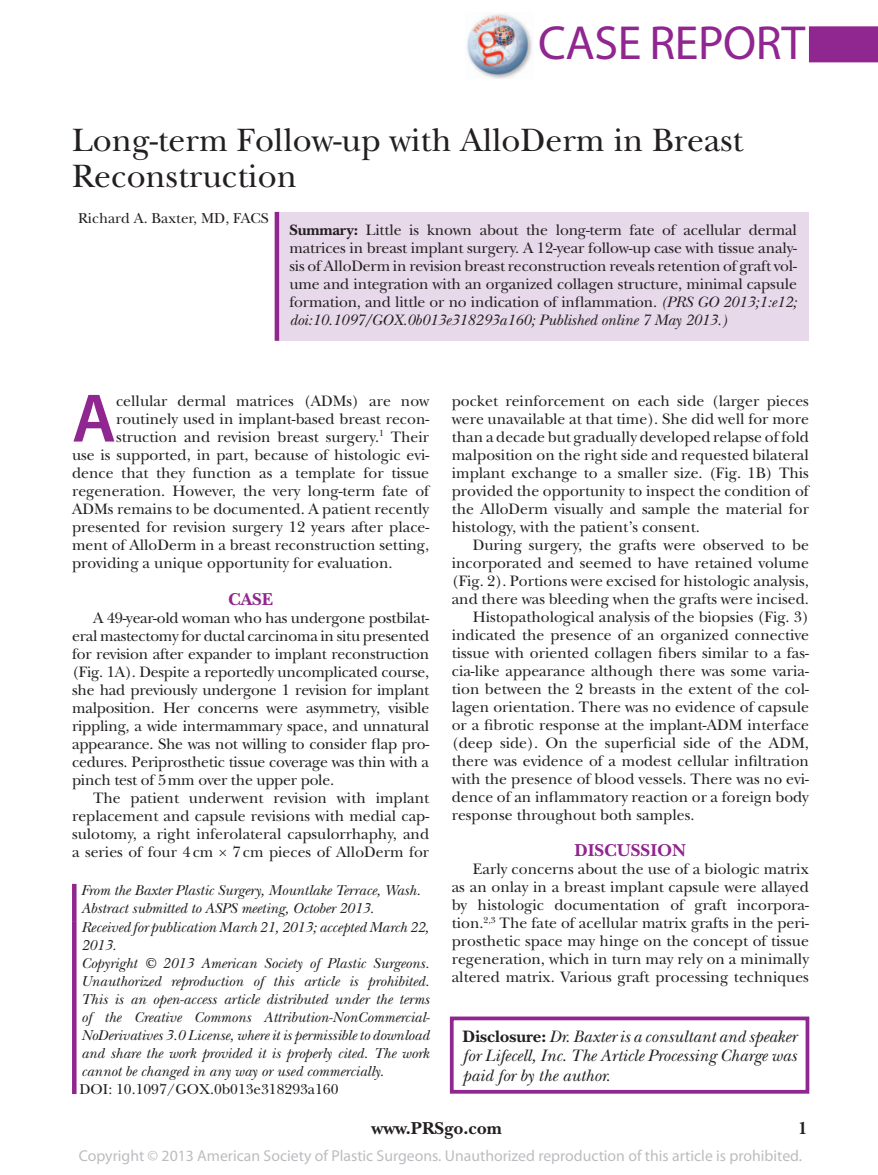
<style>
.page{position:relative;width:878px;height:1175px;background:#fff}
.page>*{position:absolute;margin:0;border:0;box-sizing:border-box;transform-origin:0 0}
.t1{font:600 69.15px "Myriad Pro";color:#90268f}
.t2{font:48px "Myriad Pro";letter-spacing:-.01em;color:#90268f}
.t3{font:33.75px/36px "New Baskerville";color:#231f20}
.t4{font:700 18px "New Baskerville";color:#231f20}
.t5{font:700 18px "New Baskerville";color:#90268f}
.t6{font:italic 17.25px/19.5px "New Baskerville";color:#231f20;text-align:justify}
.t7{font:15.75px/18px "New Baskerville";color:#231f20;text-align:justify}
.t8{font:15.75px "Myriad Pro";color:#bcbdc0}
.t9{font:italic 15px/18.1px "New Baskerville";color:#231f20}
.t10{font:15px "New Baskerville";color:#231f20}
.s1{font-weight:700}
.s2{font-style:italic}
.s3{font-weight:700;font-style:normal}
</style>
<div class="page">
<img style="left:467px;top:12px;width:65px;height:66px">
<div style="left:450px;top:1016px;width:359px;height:77px;border:4px solid #90268f"></div>
<hr style="left:72px;top:884px;width:4px;height:37px;background:#90268f">
<hr style="left:72px;top:921px;width:4px;height:173px;background:#90268f">
<div style="left:277px;top:212px;width:531px;height:129px;background:#e7d8ea"></div>
<div style="left:274px;top:212px;width:5px;height:129px;background:#90268f"></div>
<div style="left:808px;top:26px;width:70px;height:36px;background:#90268f"></div>
<h2 class="t2" style="left:538px;top:14px;width:269px">Case Report</h2>
<h3 class="t3" style="left:72px;top:122px;width:672px">Long-term Follow-up with AlloDerm in Breast<br>Reconstruction</h3>
<p class="t10" style="left:78px;top:209px;width:192px">Richard A. Baxter, MD, FACS</p>
<p class="t7" style="left:289px;top:221px;width:509px"><span class="s1">Summary:</span> Little is known about the long-term fate of acellular dermal matrices in breast implant surgery. A 12-year follow-up case with tissue analy&shy;sis of AlloDerm in revision breast reconstruction reveals retention of graft vol&shy;ume and integration with an organized collagen structure, minimal capsule formation, and little or no indication of inflammation. <span class="s2">(PRS GO 2013;1:e12; doi:10.1097/GOX.0b013e318293a160; Published online 7 May 2013.)</span></p>
<h1 class="t1" style="left:72px;top:374px;width:45px">A</h1>
<p class="t7" style="left:116px;top:391px;width:315px">cellular dermal matrices (ADMs) are now</p>
<p class="t7" style="left:116px;top:409px;width:315px">routinely used in implant-based breast recon-</p>
<p class="t7" style="left:116px;top:427px;width:315px">struction and revision breast surgery.<sup>1</sup> Their</p>
<p class="t7" style="left:72px;top:445px;width:359px">use is supported, in part, because of histologic evi-</p>
<p class="t7" style="left:72px;top:463px;width:358px">dence that they function as a template for tissue</p>
<p class="t7" style="left:72px;top:481px;width:359px">regeneration. However, the very long-term fate of</p>
<p class="t7" style="left:72px;top:499px;width:359px">ADMs remains to be documented. A patient recently</p>
<p class="t7" style="left:72px;top:517px;width:359px">presented for revision surgery 12 years after place-</p>
<p class="t7" style="left:72px;top:535px;width:359px">ment of AlloDerm in a breast reconstruction setting,</p>
<p class="t7" style="left:72px;top:553px;width:322px">providing a unique opportunity for evaluation.</p>
<p class="t5" style="left:228px;top:589px;width:46px">CASE</p>
<p class="t7" style="left:72px;top:609px;width:359px;text-indent:21px">A 49-year-old woman who has undergone postbilat&shy;eral mastectomy for ductal carcinoma in situ presented for revision after expander to implant reconstruction (Fig. 1A). Despite a reportedly uncomplicated course, she had previously undergone 1 revision for implant malposition. Her concerns were asymmetry, visible rippling, a wide intermammary space, and unnatural appearance. She was not willing to consider flap pro&shy;cedures. Periprosthetic tissue coverage was thin with a pinch test of 5mm over the upper pole.</p>
<p class="t7" style="left:72px;top:789px;width:359px;text-indent:21px">The patient underwent revision with implant replacement and capsule revisions with medial cap&shy;sulotomy, a right inferolateral capsulorrhaphy, and a series of four 4cm × 7cm pieces of AlloDerm for</p>
<p class="t9" style="left:81px;top:881px;width:350px">From the Baxter Plastic Surgery, Mountlake Terrace, Wash.<br>Abstract submitted to ASPS meeting, October 2013.<br>Received for publication March 21, 2013; accepted March 22, 2013.<br>Copyright © 2013 American Society of Plastic Surgeons.<br>Unauthorized reproduction of this article is prohibited.<br>This is an open-access article distributed under the terms of the Creative Commons Attribution-NonCommercial-NoDerivatives 3.0 License, where it is permissible to download and share the work provided it is properly cited. The work cannot be changed in any way or used commercially.</p>
<p class="t10" style="left:80px;top:1080px;width:260px">DOI: 10.1097/GOX.0b013e318293a160</p>
<p class="t7" style="left:452px;top:391px;width:359px">pocket reinforcement on each side (larger pieces were unavailable at that time). She did well for more than a decade but gradually developed relapse of fold malposition on the right side and requested bilateral implant exchange to a smaller size. (Fig. 1B) This provided the opportunity to inspect the condition of the AlloDerm visually and sample the material for histology, with the patient’s consent.</p>
<p class="t7" style="left:472px;top:535px;width:337px">During surgery, the grafts were observed to be</p>
<p class="t7" style="left:452px;top:553px;width:358px">incorporated and seemed to have retained volume</p>
<p class="t7" style="left:452px;top:571px;width:358px">(Fig. 2). Portions were excised for histologic analysis,</p>
<p class="t7" style="left:452px;top:589px;width:358px">and there was bleeding when the grafts were incised.</p>
<p class="t7" style="left:472px;top:607px;width:338px">Histopathological analysis of the biopsies (Fig. 3)</p>
<p class="t7" style="left:452px;top:625px;width:359px">indicated the presence of an organized connective</p>
<p class="t7" style="left:452px;top:643px;width:359px">tissue with oriented collagen fibers similar to a fas-</p>
<p class="t7" style="left:452px;top:661px;width:358px">cia-like appearance although there was some varia-</p>
<p class="t7" style="left:452px;top:679px;width:359px">tion between the 2 breasts in the extent of the col-</p>
<p class="t7" style="left:452px;top:697px;width:359px">lagen orientation. There was no evidence of capsule</p>
<p class="t7" style="left:452px;top:715px;width:359px">or a fibrotic response at the implant-ADM interface</p>
<p class="t7" style="left:452px;top:733px;width:359px">(deep side). On the superficial side of the ADM,</p>
<p class="t7" style="left:452px;top:751px;width:358px">there was evidence of a modest cellular infiltration</p>
<p class="t7" style="left:452px;top:769px;width:358px">with the presence of blood vessels. There was no evi-</p>
<p class="t7" style="left:452px;top:787px;width:358px">dence of an inflammatory reaction or a foreign body</p>
<p class="t7" style="left:452px;top:805px;width:244px">response throughout both samples.</p>
<p class="t5" style="left:574px;top:839px;width:113px">DISCUSSION</p>
<p class="t7" style="left:451px;top:859px;width:359px;text-indent:21px">Early concerns about the use of a biologic matrix as an onlay in a breast implant capsule were allayed by histologic documentation of graft incorpora&shy;tion.<sup>2,3</sup> The fate of acellular matrix grafts in the peri&shy;prosthetic space may hinge on the concept of tissue regeneration, which in turn may rely on a minimally altered matrix. Various graft processing techniques</p>
<p class="t6" style="left:462px;top:1026px;width:335px"><span class="s3">Disclosure:</span> Dr. Baxter is a consultant and speaker for Lifecell, Inc. The Article Processing Charge was paid for by the author.</p>
<p class="t4" style="left:371px;top:1118px;width:132px">www.PRSgo.com</p>
<p class="t4" style="left:798px;top:1118px;width:11px">1</p>
<p class="t8" style="left:79px;top:1146px;width:725px">Copyright © 2013 American Society of Plastic Surgeons. Unauthorized reproduction of this article is prohibited.</p>
</div>
